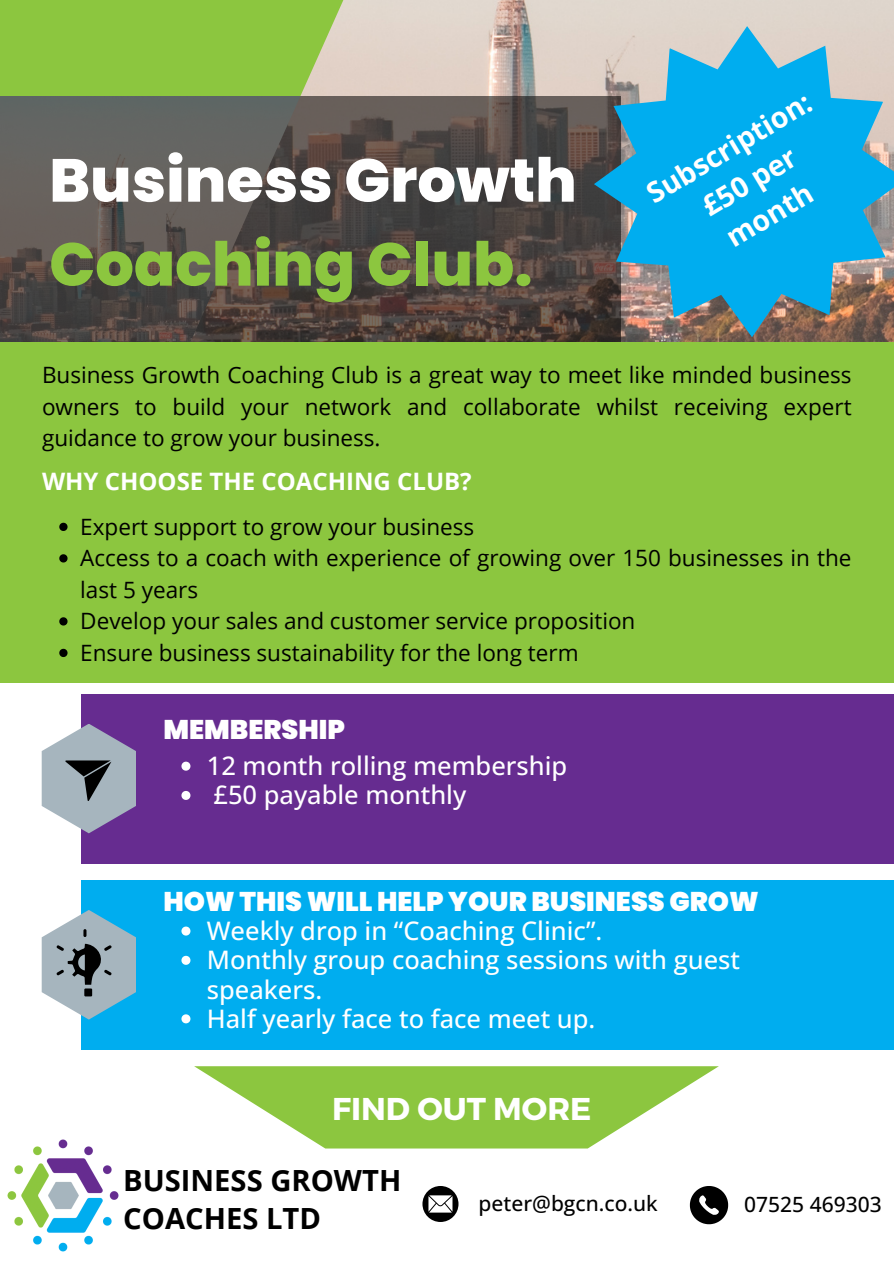
<style>
.page{position:relative;width:894px;height:1264px;background:#fff}
.page>*{position:absolute;margin:0;border:0;box-sizing:border-box;transform-origin:0 0}
.t1{font:800 60.6px "Poppins";color:#fff}
.t2{font:800 60.6px "Poppins";color:#8cc63f}
.t3{font:700 31.5px "Montserrat";color:#fff}
.t4{font:700 29.1px/38.2px "Open Sans";color:#000}
.t5{font:700 28.5px/39.3px "Open Sans";color:#fff;text-align:center}
.t6{font:900 27px "Poppins";color:#fff}
.t7{font:500 25.5px/29.2px "Open Sans";color:#fff}
.t8{font:700 24px "Open Sans";color:#fff}
.t9{font:22.5px/31.5px "Open Sans";color:#000;text-align:justify}
.t10{font:500 21px "Open Sans";color:#000}
</style>
<div class="page">
<div style="left:0;top:0;width:568px;height:352px;background:#8cc63f"></div>
<img style="left:300px;top:0;width:593px;height:342px">
<div style="left:81px;top:694px;width:812px;height:169px;background:#662c90"></div>
<div style="left:81px;top:880px;width:812px;height:169px;background:#00adef"></div>
<svg style="left:194px;top:1066px;width:524px;height:82px"></svg>
<svg style="left:0;top:96px;width:621px;height:246px;background:#544d4a"></svg>
<svg style="left:42px;top:724px;width:94px;height:109px"></svg>
<svg style="left:42px;top:910px;width:94px;height:109px"></svg>
<img style="left:7px;top:1139px;width:112px;height:112px">
<svg style="left:422px;top:1186px;width:36px;height:35px"></svg>
<svg style="left:689px;top:1186px;width:39px;height:38px"></svg>
<div style="left:0;top:342px;width:893px;height:340px;background:#8cc63f"></div>
<svg style="left:593px;top:26px;width:300px;height:311px;background:#43a3c7"></svg>
<svg style="left:181px;top:761px;width:9px;height:9px"></svg>
<svg style="left:181px;top:791px;width:9px;height:9px"></svg>
<svg style="left:181px;top:926px;width:9px;height:9px"></svg>
<svg style="left:181px;top:955px;width:9px;height:9px"></svg>
<svg style="left:181px;top:1014px;width:9px;height:9px"></svg>
<svg style="left:59px;top:522px;width:8px;height:9px"></svg>
<svg style="left:59px;top:554px;width:8px;height:8px"></svg>
<svg style="left:59px;top:617px;width:8px;height:8px"></svg>
<svg style="left:59px;top:648px;width:8px;height:9px"></svg>
<p class="t1" style="left:49px;top:138px;width:529px">Business Growth</p>
<p class="t2" style="left:49px;top:222px;width:484px">Coaching Club.</p>
<p class="t5" style="left:638px;top:178px;width:188px;rotate:-31deg">Subscription: £50 per month</p>
<p class="t9" style="left:42px;top:359px;width:810px">Business Growth Coaching Club is a great way to meet like minded business owners to build your network and collaborate whilst receiving expert guidance to grow your business.</p>
<p class="t8" style="left:42px;top:465px;width:431px">WHY CHOOSE THE COACHING CLUB?</p>
<p class="t9" style="left:80px;top:510px;width:395px">Expert support to grow your business</p>
<p class="t9" style="left:80px;top:542px;width:772px">Access to a coach with experience of growing over 150 businesses in the last 5 years</p>
<p class="t9" style="left:80px;top:605px;width:556px">Develop your sales and customer service proposition</p>
<p class="t9" style="left:80px;top:636px;width:499px">Ensure business sustainability for the long term</p>
<p class="t6" style="left:163px;top:710px;width:183px">MEMBERSHIP</p>
<p class="t7" style="left:207px;top:750px;width:362px">12 month rolling membership</p>
<p class="t7" style="left:213px;top:780px;width:254px">£50 payable monthly</p>
<p class="t6" style="left:163px;top:882px;width:596px">HOW THIS WILL HELP YOUR BUSINESS GROW</p>
<p class="t7" style="left:207px;top:915px;width:397px">Weekly drop in “Coaching Clinic”.</p>
<p class="t7" style="left:207px;top:944px;width:534px">Monthly group coaching sessions with guest speakers.</p>
<p class="t7" style="left:207px;top:1003px;width:390px">Half yearly face to face meet up.</p>
<p class="t3" style="left:332px;top:1088px;width:261px">FIND OUT MORE</p>
<p class="t4" style="left:123px;top:1160px;width:279px">BUSINESS GROWTH<br>COACHES LTD</p>
<p class="t10" style="left:478px;top:1188px;width:181px">peter@bgcn.co.uk</p>
<p class="t10" style="left:744px;top:1189px;width:139px">07525 469303</p>
</div>
